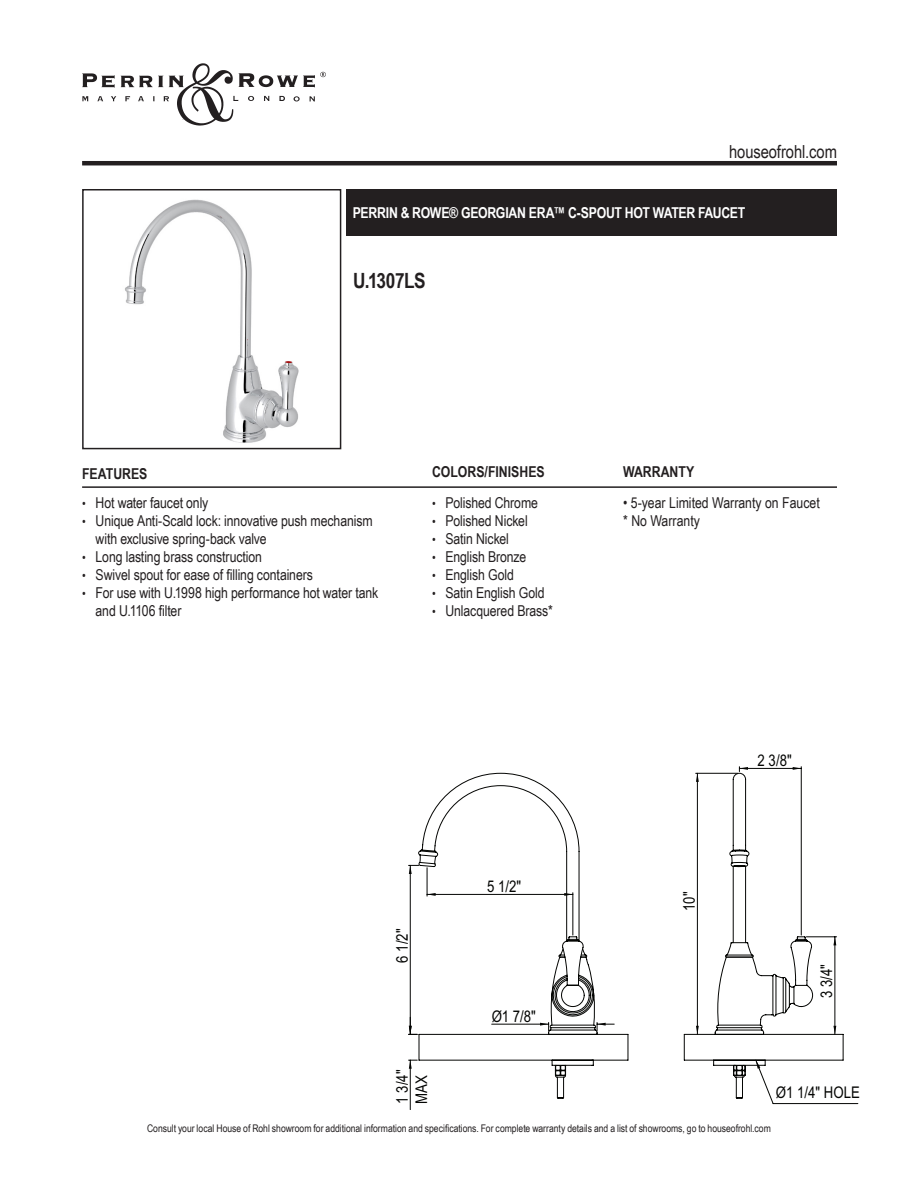
<style>
.page{position:relative;width:918px;height:1188px;background:#fff}
.page>*{position:absolute;margin:0;border:0;box-sizing:border-box;transform-origin:0 0}
.Product_Info_Nest{font:700 21px "Arial Narrow";letter-spacing:-.025em;color:#231f20}
.t1{font:18px "Arial Narrow";letter-spacing:-.005em;color:#231f20}
.t2{font:16.05px/19.4px "Arial Narrow";color:#040503}
.t3{font:15px/18px "Arial Narrow";letter-spacing:-.005em;color:#231f20}
.Product_Title_Bar{font:700 15px "Arial Narrow";letter-spacing:-.02em;color:#fff}
.t4{font:700 15px "Arial Narrow";color:#231f20}
.t5{font:10.5px "Arial Narrow";color:#231f20}
.s1{font-size:12.75px}
</style>
<div class="page">
<hr style="left:82px;top:161px;width:755px;height:4px;background:#231f20">
<hr style="left:82px;top:486px;width:755px;height:2px;background:#231f20">
<div style="left:346px;top:189px;width:491px;height:46px;background:#231f20"></div>
<img style="left:125px;top:199px;width:174px;height:244px">
<div style="left:82px;top:189px;width:259px;height:260px;border:2px solid #231f20"></div>
<svg style="left:409px;top:865px;width:9px;height:9px"></svg>
<hr style="left:410px;top:865px;width:1px;height:169px;background:#040503">
<svg style="left:409px;top:1060px;width:8px;height:9px"></svg>
<hr style="left:410px;top:1060px;width:1px;height:50px;background:#040503">
<svg style="left:409px;top:1017px;width:8px;height:18px"></svg>
<svg style="left:793px;top:767px;width:8px;height:3px"></svg>
<hr style="left:801px;top:767px;width:1px;height:168px;background:#040503">
<svg style="left:739px;top:767px;width:9px;height:5px"></svg>
<hr style="left:739px;top:768px;width:62px;height:1px;background:#040503">
<svg style="left:770px;top:1099px;width:88px;height:5px"></svg>
<svg style="left:418px;top:773px;width:384px;height:92px"></svg>
<svg style="left:418px;top:865px;width:426px;height:234px"></svg>
<svg style="left:82px;top:63px;width:244px;height:63px"></svg>
<p class="t1" style="left:729px;top:138px;width:109px">houseofrohl.com</p>
<p class="Product_Title_Bar" style="left:353px;top:201px;width:394px">PERRIN &amp; ROWE® GEORGIAN ERA™ C-SPOUT HOT WATER FAUCET</p>
<p class="Product_Info_Nest" style="left:353px;top:265px;width:74px">U.1307LS</p>
<p class="t4" style="left:82px;top:462px;width:67px">FEATURES</p>
<p class="t4" style="left:432px;top:460px;width:114px">COLORS/FINISHES</p>
<p class="t4" style="left:623px;top:460px;width:73px">WARRANTY</p>
<p class="t3" style="left:82px;top:494px;width:128px"><span class="s1">•</span> Hot water faucet only</p>
<p class="t3" style="left:96px;top:512px;width:278px;text-indent:-14px"><span class="s1">•</span> Unique Anti-Scald lock: innovative push mechanism with exclusive spring-back valve</p>
<p class="t3" style="left:82px;top:548px;width:182px"><span class="s1">•</span> Long lasting brass construction</p>
<p class="t3" style="left:82px;top:566px;width:232px"><span class="s1">•</span> Swivel spout for ease of filling containers</p>
<p class="t3" style="left:96px;top:584px;width:284px;text-indent:-14px"><span class="s1">•</span> For use with U.1998 high performance hot water tank and U.1106 filter</p>
<p class="t3" style="left:432px;top:494px;width:108px"><span class="s1">•</span> Polished Chrome</p>
<p class="t3" style="left:432px;top:512px;width:97px"><span class="s1">•</span> Polished Nickel</p>
<p class="t3" style="left:432px;top:530px;width:79px"><span class="s1">•</span> Satin Nickel</p>
<p class="t3" style="left:432px;top:548px;width:96px"><span class="s1">•</span> English Bronze</p>
<p class="t3" style="left:432px;top:566px;width:83px"><span class="s1">•</span> English Gold</p>
<p class="t3" style="left:432px;top:584px;width:114px"><span class="s1">•</span> Satin English Gold</p>
<p class="t3" style="left:432px;top:602px;width:122px"><span class="s1">•</span> Unlacquered Brass*</p>
<p class="t3" style="left:623px;top:494px;width:198px">• 5-year Limited Warranty on Faucet</p>
<p class="t3" style="left:623px;top:512px;width:78px">* No Warranty</p>
<p class="t2" style="left:392px;top:963px;width:36px;rotate:-90deg">6 1/2"</p>
<p class="t2" style="left:392px;top:1104px;width:36px;rotate:-90deg">1 3/4"<br>MAX</p>
<p class="t2" style="left:487px;top:876px;width:36px">5 1/2"</p>
<p class="t2" style="left:492px;top:1006px;width:46px">Ø1 7/8"</p>
<p class="t2" style="left:679px;top:911px;width:21px;rotate:-90deg">10"</p>
<p class="t2" style="left:758px;top:750px;width:36px">2 3/8"</p>
<p class="t2" style="left:816px;top:998px;width:36px;rotate:-90deg">3 3/4"</p>
<p class="t2" style="left:776px;top:1082px;width:85px">Ø1 1/4" HOLE</p>
<p class="t5" style="left:147px;top:1121px;width:625px">Consult your local House of Rohl showroom for additional information and specifications. For complete warranty details and a list of showrooms, go to houseofrohl.com</p>
</div>
